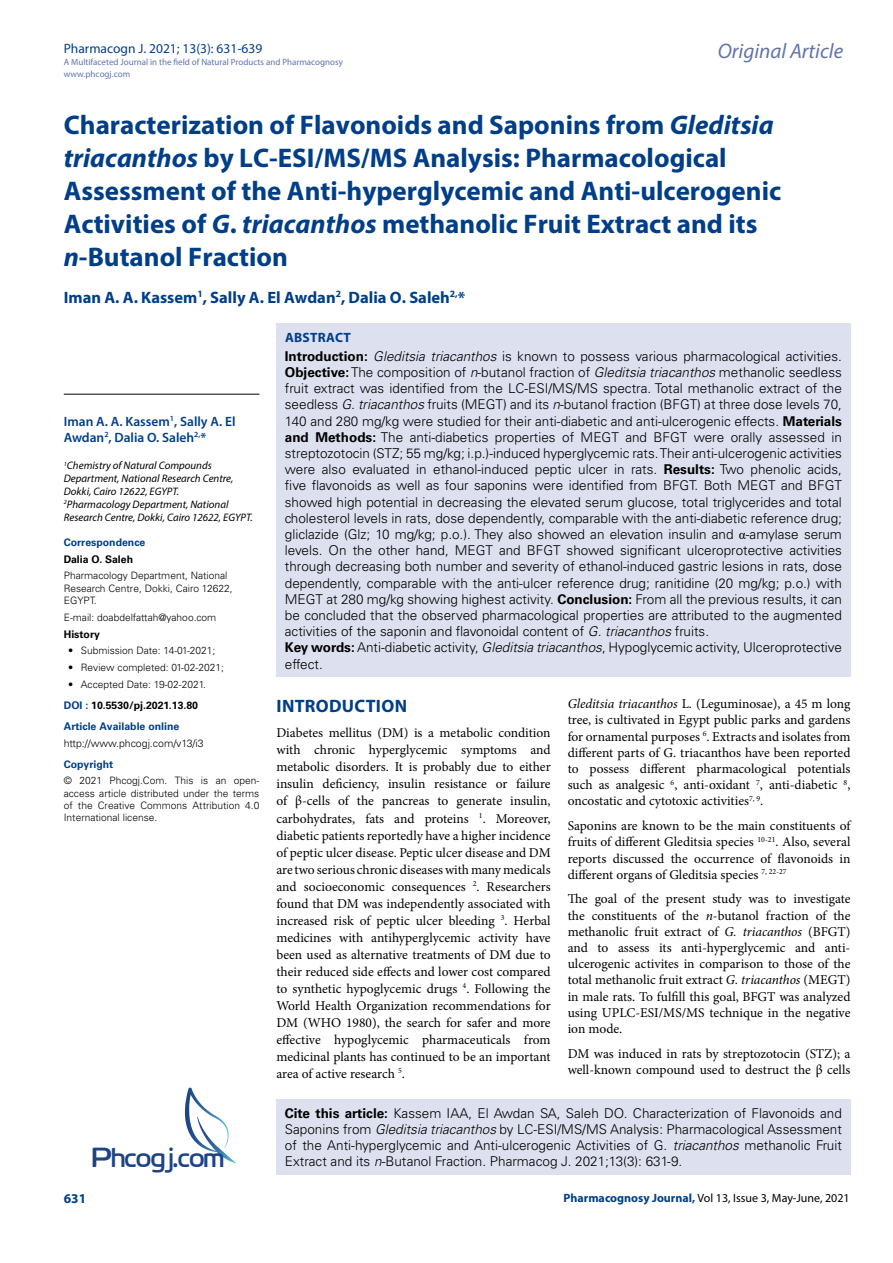
<style>
.page{position:relative;width:893px;height:1263px;background:#fff}
.page>*{position:absolute;margin:0;border:0;box-sizing:border-box;transform-origin:0 0}
.t1{font:27.6px "Cloud World";color:#1e4384}
.t2{font:700 27px/33px "Myriad Pro";color:#003e88}
.t3{font:italic 21px "Myriad Pro";color:#6273aa}
.t4{font:700 18px "Myriad Pro";letter-spacing:.015em;color:#003e88}
.t5{font:700 16.5px "Myriad Pro";color:#003e88}
.t6{font:300 13.5px/16.2px "Univers LT Std";color:#000;text-align:justify}
.t7{font:13.5px/17px "Minion Pro";color:#000;text-align:justify}
.t8{font:600 13.5px/16.2px "Myriad Pro";color:#003e88}
.t9{font:13.5px "Myriad Pro";color:#003f89}
.t10{font:700 13.5px "Myriad Pro";letter-spacing:.02em;color:#003e88}
.t11{font:12px "Myriad Pro";color:#000}
.t12{font:italic 10.8px/12.9px "Myriad Pro";color:#000}
.t13{font:700 10.5px/21.1px "Univers LT Std";color:#003e88}
.t14{font:300 10.5px "Univers LT Std";color:#000}
.t15{font:700 10.5px "Univers LT Std";color:#000}
.t16{font:300 10.2px/12.3px "Univers LT Std";color:#000}
.t17{font:9px/12px "Myriad Pro";color:#6273aa}
.s1{font-style:italic}
.s2{color:#000}
.s3{font-weight:700}
.s4{font-family:"Times New Roman";font-weight:400}
.s5{font-weight:700;color:#003e88}
</style>
<div class="page">
<div style="left:276px;top:1099px;width:574px;height:76px;background:#dde0ef"></div>
<svg style="left:185px;top:1087px;width:51px;height:76px"></svg>
<div style="left:276px;top:324px;width:574px;height:353px;background:#dde0ef"></div>
<hr style="left:64px;top:394px;width:195px;height:1px;background:#000">
<p class="t9" style="left:64px;top:40px;width:200px">Pharmacogn J. 2021; 13(3): 631-639</p>
<p class="t17" style="left:64px;top:55px;width:281px">A Multifaceted Journal in the field of Natural Products and Pharmacognosy www.phcogj.com</p>
<h3 class="t3" style="left:718px;top:38px;width:127px">Original Article</h3>
<p class="t2" style="left:64px;top:108px;width:719px">Characterization of Flavonoids and Saponins from <span class="s1">Gleditsia triacanthos</span> by LC-ESI/MS/MS Analysis: Pharmacological Assessment of the Anti-hyperglycemic and Anti-ulcerogenic Activities of <span class="s1">G</span>. <span class="s1">triacanthos</span> methanolic Fruit Extract and its <span class="s1">n</span>-Butanol Fraction</p>
<p class="t5" style="left:64px;top:286px;width:403px">Iman A. A. Kassem<sup>1</sup>, Sally A. El Awdan<sup>2</sup>, Dalia O. Saleh<sup>2,</sup>*</p>
<p class="t8" style="left:64px;top:413px;width:173px">Iman A. A. Kassem<sup>1</sup>, Sally A. El<br>Awdan<sup>2</sup>, Dalia O. Saleh<sup>2,</sup>*</p>
<p class="t12" style="left:64px;top:459px;width:190px"><sup>1</sup>Chemistry of Natural Compounds Department, National Research Centre, Dokki, Cairo 12622, EGYPT.<br><sup>2</sup>Pharmacology Department, National Research Centre, Dokki, Cairo 12622, EGYPT.</p>
<p class="t13" style="left:64px;top:532px;width:83px">Correspondence</p>
<p class="t15" style="left:64px;top:553px;width:71px">Dalia O. Saleh</p>
<p class="t16" style="left:64px;top:570px;width:170px">Pharmacology Department, National<br>Research Centre, Dokki, Cairo 12622,<br>EGYPT.</p>
<p class="t16" style="left:64px;top:611px;width:154px">E-mail: doabdelfattah@yahoo.com</p>
<p class="t15" style="left:64px;top:628px;width:38px">History</p>
<p class="t16" style="left:68px;top:644px;width:149px">• Submission Date: 14-01-2021;</p>
<p class="t16" style="left:68px;top:661px;width:157px">• Review completed: 01-02-2021;</p>
<p class="t16" style="left:68px;top:678px;width:139px">• Accepted Date: 19-02-2021.</p>
<p class="t13" style="left:64px;top:695px;width:136px">DOI : <span class="s2">10.5530/pj.2021.13.80<br></span>Article Available online</p>
<p class="t14" style="left:64px;top:737px;width:141px">http://www.phcogj.com/v13/i3</p>
<p class="t13" style="left:64px;top:754px;width:51px">Copyright</p>
<p class="t16" style="left:64px;top:775px;width:197px;text-align:justify">© 2021 Phcogj.Com. This is an open&shy;access article distributed under the terms of the Creative Commons Attribution 4.0<br>International license.</p>
<p class="t10" style="left:285px;top:329px;width:67px">ABSTRACT</p>
<p class="t6" style="left:285px;top:348px;width:559px;text-align:left"><span class="s3">Introduction:</span> <span class="s1">Gleditsia triacanthos</span> is known to possess various pharmacological activities.<br><span class="s3">Objective:</span> The composition of <span class="s1">n</span>-butanol fraction of <span class="s1">Gleditsia triacanthos</span> methanolic seedless fruit extract was identified from the LC-ESI/MS/MS spectra. Total methanolic extract of the seedless <span class="s1">G. triacanthos</span> fruits (MEGT) and its <span class="s1">n</span>-butanol fraction (BFGT) at three dose levels 70, 140 and 280 mg/kg were studied for their anti-diabetic and anti-ulcerogenic effects. <span class="s3">Materials and Methods:</span> The anti-diabetics properties of MEGT and BFGT were orally assessed in streptozotocin (STZ; 55 mg/kg; i.p.)-induced hyperglycemic rats. Their anti-ulcerogenic activities were also evaluated in ethanol-induced peptic ulcer in rats. <span class="s3">Results:</span> Two phenolic acids, five flavonoids as well as four saponins were identified from BFGT. Both MEGT and BFGT showed high potential in decreasing the elevated serum glucose, total triglycerides and total cholesterol levels in rats, dose dependently, comparable with the anti-diabetic reference drug; gliclazide (Glz; 10 mg/kg; p.o.). They also showed an elevation insulin and <span class="s4">α</span>-amylase serum levels. On the other hand, MEGT and BFGT showed significant ulceroprotective activities through decreasing both number and severity of ethanol-induced gastric lesions in rats, dose dependently, comparable with the anti-ulcer reference drug; ranitidine (20 mg/kg; p.o.) with MEGT at 280 mg/kg showing highest activity. <span class="s3">Conclusion:</span> From all the previous results, it can be concluded that the observed pharmacological properties are attributed to the augmented activities of the saponin and flavonoidal content of <span class="s1">G. triacanthos</span> fruits.<br><span class="s3">Key words:</span> Anti-diabetic activity, <span class="s1">Gleditsia triacanthos</span>, Hypoglycemic activity, Ulceroprotective effect.</p>
<h3 class="t4" style="left:277px;top:694px;width:132px">INTRODUCTION</h3>
<p class="t7" style="left:276px;top:725px;width:276px">Diabetes mellitus (DM) is a metabolic condition with chronic hyperglycemic symptoms and metabolic disorders. It is probably due to either insulin deficiency, insulin resistance or failure of β-cells of the pancreas to generate insulin, carbohydrates, fats and proteins <sup>1</sup>. Moreover, diabetic patients reportedly have a higher incidence of peptic ulcer disease. Peptic ulcer disease and DM are two serious chronic diseases with many medicals and socioeconomic consequences <sup>2</sup>. Researchers found that DM was independently associated with increased risk of peptic ulcer bleeding <sup>3</sup>. Herbal medicines with antihyperglycemic activity have been used as alternative treatments of DM due to their reduced side effects and lower cost compared to synthetic hypoglycemic drugs <sup>4</sup>. Following the World Health Organization recommendations for DM (WHO 1980), the search for safer and more effective hypoglycemic pharmaceuticals from medicinal plants has continued to be an important area of active research <sup>5</sup>.</p>
<p class="t7" style="left:568px;top:696px;width:284px;line-height:16.2px"><span class="s1">Gleditsia triacanthos</span> L. (Leguminosae), a 45 m long tree, is cultivated in Egypt public parks and gardens for ornamental purposes <sup>6</sup>. Extracts and isolates from different parts of G. triacanthos have been reported to possess different pharmacological potentials such as analgesic <sup>6</sup>, anti-oxidant <sup>7</sup>, anti-diabetic <sup>8</sup>, oncostatic and cytotoxic activities<sup>7,</sup> <sup>9</sup>.</p>
<p class="t7" style="left:568px;top:818px;width:284px;line-height:16.2px">Saponins are known to be the main constituents of fruits of different Gleditsia species <sup>10-21</sup>. Also, several reports discussed the occurrence of flavonoids in different organs of Gleditsia species <sup>7,</sup> <sup>22-27</sup></p>
<p class="t7" style="left:568px;top:891px;width:284px;line-height:16.2px">The goal of the present study was to investigate the constituents of the <span class="s1">n</span>-butanol fraction of the methanolic fruit extract of <span class="s1">G. triacanthos</span> (BFGT) and to assess its anti-hyperglycemic and anti&shy;ulcerogenic activites in comparison to those of the total methanolic fruit extract <span class="s1">G. triacanthos</span> (MEGT) in male rats. To fulfill this goal, BFGT was analyzed using UPLC-ESI/MS/MS technique in the negative ion mode.</p>
<p class="t7" style="left:568px;top:1045px;width:284px;line-height:16.2px">DM was induced in rats by streptozotocin (STZ); a well-known compound used to destruct the β cells</p>
<p class="t10" style="left:64px;top:1190px;width:24px">631</p>
<p class="t6" style="left:285px;top:1105px;width:559px"><span class="s3">Cite this article:</span> Kassem IAA, El Awdan SA, Saleh DO. Characterization of Flavonoids and Saponins from <span class="s1">Gleditsia triacanthos</span> by LC-ESI/MS/MS Analysis: Pharmacological Assessment of the Anti-hyperglycemic and Anti-ulcerogenic Activities of G. <span class="s1">triacanthos</span> methanolic Fruit</p>
<h1 class="t1" style="left:92px;top:1136px;width:134px">Phcogj.com</h1>
<p class="t6" style="left:285px;top:1153px;width:399px">Extract and its <span class="s1">n</span>-Butanol Fraction. Pharmacog J. 2021;13(3): 631-9.</p>
<p class="t11" style="left:563px;top:1190px;width:288px"><span class="s5">Pharmacognosy Journal,</span> Vol 13, Issue 3, May-June, 2021</p>
</div>
